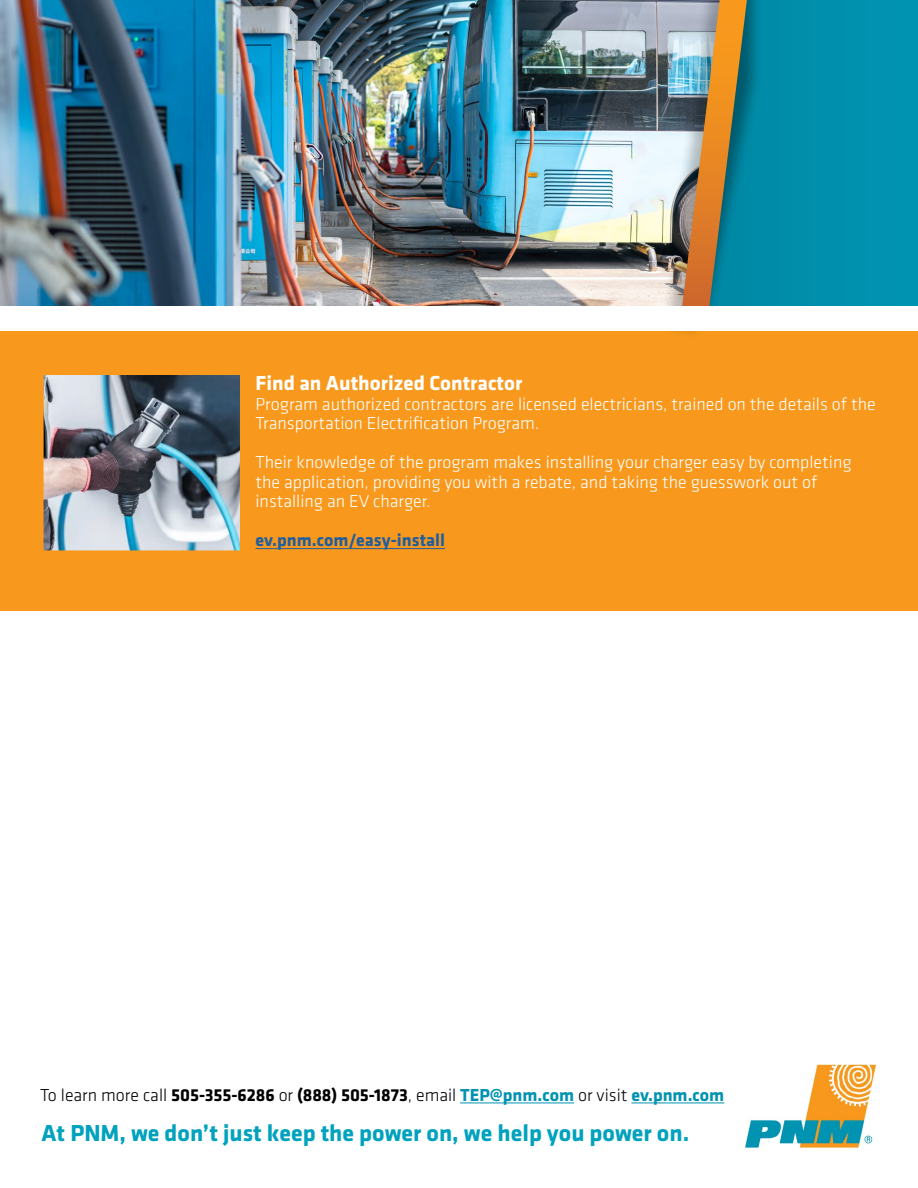
<style>
.page{position:relative;width:918px;height:1188px;background:#fff}
.page>*{position:absolute;margin:0;border:0;box-sizing:border-box;transform-origin:0 0}
.t1{font:700 24px "Klavika";color:#00a2bd}
.t2{font:700 21px "Klavika";color:#fff}
.t3{font:300 18px/19.5px "Klavika";color:#fff}
.t4{font:300 18px "Klavika";color:#000}
.t5{font:700 18px "Klavika";color:#215e9e}
.s1{font-weight:700}
.s2{font-weight:700;color:#0093b1}
</style>
<div class="page">
<img style="left:714px;top:1064px;width:163px;height:84px">
<hr style="left:460px;top:1103px;width:114px;height:1px;background:#0093b1">
<hr style="left:631px;top:1103px;width:93px;height:1px;background:#0093b1">
<div style="left:0;top:330px;width:918px;height:280px;background:#f8991d"></div>
<img style="left:43px;top:375px;width:220px;height:176px">
<hr style="left:256px;top:548px;width:189px;height:1px;background:#215e9e">
<div style="left:0;top:0;width:918px;height:313px;background:#0090ae"></div>
<img style="left:0;top:0;width:660px;height:306px">
<div style="left:660px;top:0;width:90px;height:339px;background:#000;opacity:.25"></div>
<img style="left:663px;top:0;width:96px;height:339px">
<div style="left:0;top:306px;width:918px;height:25px;background:#fff"></div>
<p class="t2" style="left:256px;top:372px;width:268px">Find an Authorized Contractor</p>
<p class="t3" style="left:256px;top:394px;width:622px">Program authorized contractors are licensed electricians, trained on the details of the<br>Transportation Electrification Program.</p>
<p class="t3" style="left:256px;top:453px;width:598px">Their knowledge of the program makes installing your charger easy by completing the application, providing you with a rebate, and taking the guesswork out of installing an EV charger.</p>
<p class="t5" style="left:256px;top:530px;width:191px">ev.pnm.com/easy-install</p>
<p class="t4" style="left:40px;top:1085px;width:686px">To learn more call <span class="s1">505-355-6286</span> or <span class="s1">(888) 505-1873</span>, email <span class="s2">TEP@pnm.com</span> or visit <span class="s2">ev.pnm.com</span></p>
<h1 class="t1" style="left:42px;top:1120px;width:649px">At PNM, we don’t just keep the power on, we help you power on.</h1>
</div>
